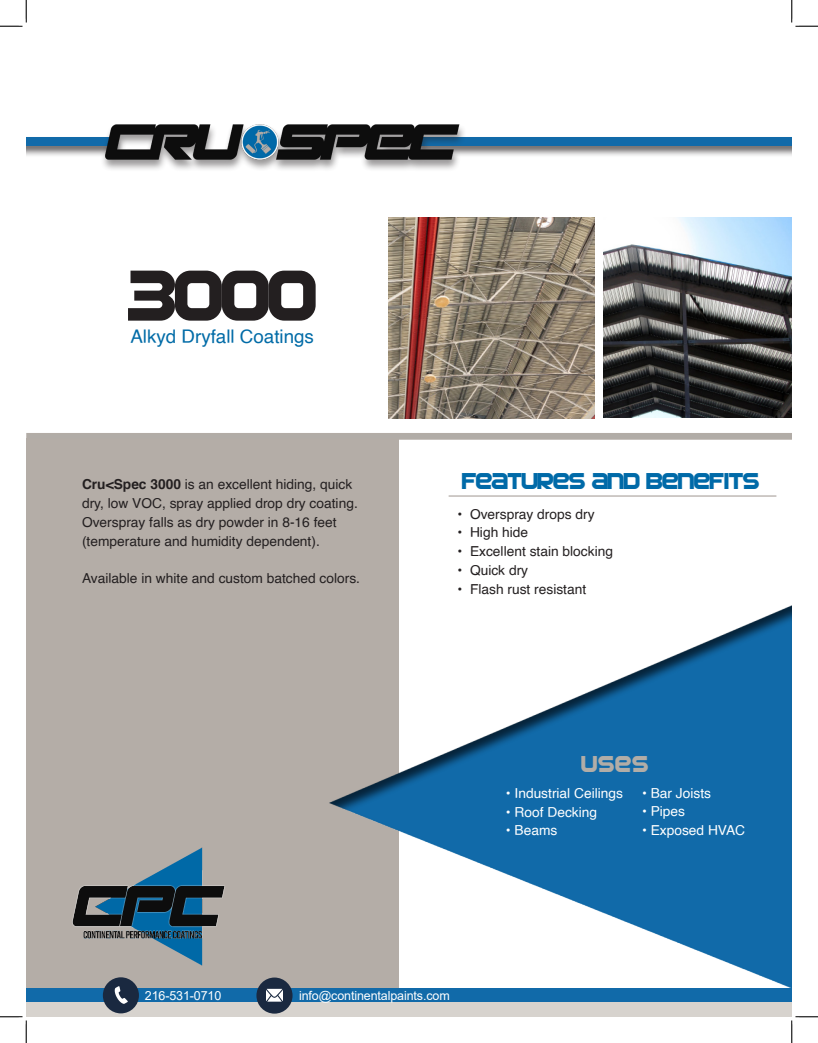
<style>
.page{position:relative;width:818px;height:1043px;background:#fff}
.page>*{position:absolute;margin:0;border:0;box-sizing:border-box;transform-origin:0 0}
.t1{font:75px "SF Automaton";color:#231f20}
.t2{font:23.75px "SF Automaton";color:#006aa8}
.t3{font:23.75px "SF Automaton";color:#b2ada7}
.t4{font:18.75px "Helvetica";color:#006ba7}
.t5{font:13.75px/18.8px "Helvetica";color:#231f20}
.t6{font:13.75px "Helvetica";color:#fff}
.t7{font:12.5px "Arial";letter-spacing:-.01em;color:#fff}
.s1{font-weight:700}
</style>
<div class="page">
<div style="left:26px;top:438px;width:373px;height:578px;background:#b4ada7"></div>
<div style="left:297px;top:518px;width:494px;height:472px;background:#231f20;opacity:.75"></div>
<div style="left:26px;top:136px;width:97px;height:22px;background:#231f20;opacity:.75"></div>
<div style="left:26px;top:137px;width:88px;height:9px;background:#116aa9"></div>
<div style="left:413px;top:136px;width:378px;height:22px;background:#231f20;opacity:.75"></div>
<div style="left:418px;top:137px;width:373px;height:9px;background:#116aa9"></div>
<img style="left:603px;top:217px;width:188px;height:200px">
<img style="left:388px;top:217px;width:206px;height:201px">
<img style="left:100px;top:124px;width:360px;height:46px">
<svg style="left:26px;top:433px;width:765px;height:7px;background:#b3ada8"></svg>
<hr style="left:448px;top:495px;width:328px;height:1px;background:#b3aca6">
<div style="left:26px;top:988px;width:765px;height:14px;background:#116aa9"></div>
<div style="left:26px;top:1002px;width:765px;height:14px;background:#d7d3ce"></div>
<div style="left:103px;top:977px;width:36px;height:36px;background:#1a2940;border-radius:50%"></div>
<div style="left:256px;top:977px;width:36px;height:36px;background:#1a2940;border-radius:50%"></div>
<svg style="left:266px;top:988px;width:17px;height:13px"></svg>
<img style="left:72px;top:847px;width:153px;height:163px">
<svg style="left:0;top:0;width:27px;height:27px"></svg>
<svg style="left:0;top:1016px;width:27px;height:26px"></svg>
<svg style="left:791px;top:0;width:27px;height:27px"></svg>
<svg style="left:790px;top:1015px;width:28px;height:27px"></svg>
<p class="t1" style="left:128px;top:251px;width:189px">3000</p>
<p class="t4" style="left:130px;top:321px;width:185px">Alkyd Dryfall Coatings</p>
<p class="t5" style="left:82px;top:475px;width:277px"><span class="s1">Cru&lt;Spec 3000</span> is an excellent hiding, quick dry, low VOC, spray applied drop dry coating.<br>Overspray falls as dry powder in 8-16 feet (temperature and humidity dependent).</p>
<p class="t5" style="left:82px;top:569px;width:279px">Available in white and custom batched colors.</p>
<p class="t2" style="left:462px;top:467px;width:298px">FEATURES AND BENEFITS</p>
<p class="t5" style="left:457px;top:505px;width:139px">• Overspray drops dry</p>
<p class="t5" style="left:457px;top:523px;width:72px">• High hide</p>
<p class="t5" style="left:457px;top:542px;width:157px">• Excellent stain blocking</p>
<p class="t5" style="left:457px;top:561px;width:72px">• Quick dry</p>
<p class="t5" style="left:457px;top:580px;width:130px">• Flash rust resistant</p>
<p class="t3" style="left:581px;top:749px;width:68px">USES</p>
<p class="t6" style="left:506px;top:782px;width:119px">• Industrial Ceilings</p>
<p class="t6" style="left:506px;top:801px;width:93px">• Roof Decking</p>
<p class="t6" style="left:506px;top:820px;width:53px">• Beams</p>
<p class="t6" style="left:642px;top:782px;width:70px">• Bar Joists</p>
<p class="t6" style="left:642px;top:800px;width:45px">• Pipes</p>
<p class="t6" style="left:642px;top:819px;width:105px">• Exposed HVAC</p>
<p class="t7" style="left:145px;top:987px;width:78px">216-531-0710</p>
<p class="t7" style="left:299px;top:987px;width:152px">info@continentalpaints.com</p>
</div>
